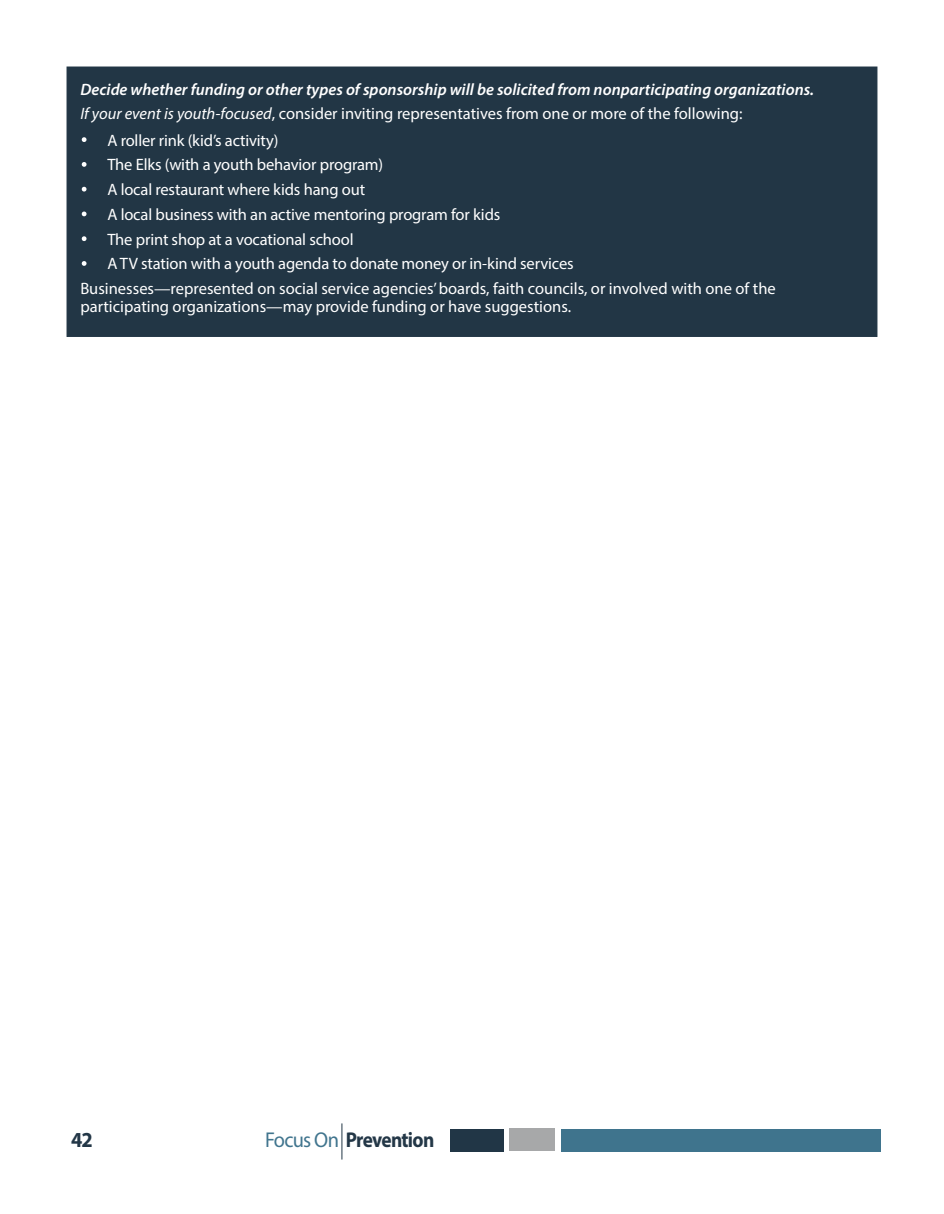
<style>
.page{position:relative;width:944px;height:1214px;background:#fff}
.page>*{position:absolute;margin:0;border:0;box-sizing:border-box;transform-origin:0 0}
.t1{font:700 21.45px "Myriad Pro";letter-spacing:-.04em;color:#233747;scale:.9 1}
.t2{font:700 21.45px "Myriad Pro";letter-spacing:-.04em;color:#233747;scale:.95 1}
.t3{font:16.5px "Myriad Pro";letter-spacing:-.01em;color:#fff}
.t4{font:italic 600 16.5px "Myriad Pro";color:#fff}
.s1{font-style:italic}
.s2{font-weight:400;color:#41758e}
</style>
<div class="page">
<div style="left:67px;top:67px;width:810px;height:270px;background:#223645"></div>
<hr style="left:341px;top:1123px;width:1px;height:36px;background:#213646">
<div style="left:508px;top:1128px;width:46px;height:22px;background:#a7a8a9"></div>
<div style="left:450px;top:1128px;width:53px;height:22px;background:#213646"></div>
<div style="left:561px;top:1128px;width:319px;height:22px;background:#3f748d"></div>
<svg style="left:82px;top:137px;width:4px;height:5px"></svg>
<svg style="left:82px;top:162px;width:4px;height:5px"></svg>
<svg style="left:82px;top:187px;width:4px;height:4px"></svg>
<svg style="left:82px;top:211px;width:4px;height:5px"></svg>
<svg style="left:82px;top:236px;width:4px;height:5px"></svg>
<svg style="left:82px;top:261px;width:4px;height:5px"></svg>
<p class="t4" style="left:80px;top:79px;width:735px">Decide whether funding or other types of sponsorship will be solicited from nonparticipating organizations.</p>
<p class="t3" style="left:80px;top:104px;width:663px"><span class="s1">If your event is youth-focused</span>, consider inviting representatives from one or more of the following:</p>
<p class="t3" style="left:107px;top:130px;width:172px">A roller rink (kid’s activity)</p>
<p class="t3" style="left:107px;top:155px;width:277px">The Elks (with a youth behavior program)</p>
<p class="t3" style="left:107px;top:179px;width:259px">A local restaurant where kids hang out</p>
<p class="t3" style="left:107px;top:204px;width:394px">A local business with an active mentoring program for kids</p>
<p class="t3" style="left:107px;top:229px;width:248px">The print shop at a vocational school</p>
<p class="t3" style="left:107px;top:254px;width:467px">A TV station with a youth agenda to donate money or in-kind services</p>
<p class="t3" style="left:80px;top:278px;width:696px">Businesses—represented on social service agencies’ boards, faith councils, or involved with one of the</p>
<p class="t3" style="left:80px;top:296px;width:492px">participating organizations—may provide funding or have suggestions.</p>
<h1 class="t2" style="left:71px;top:1125px;width:25px">42</h1>
<h1 class="t1" style="left:265px;top:1125px;width:189px"><span class="s2">Focus On</span> Prevention</h1>
</div>
